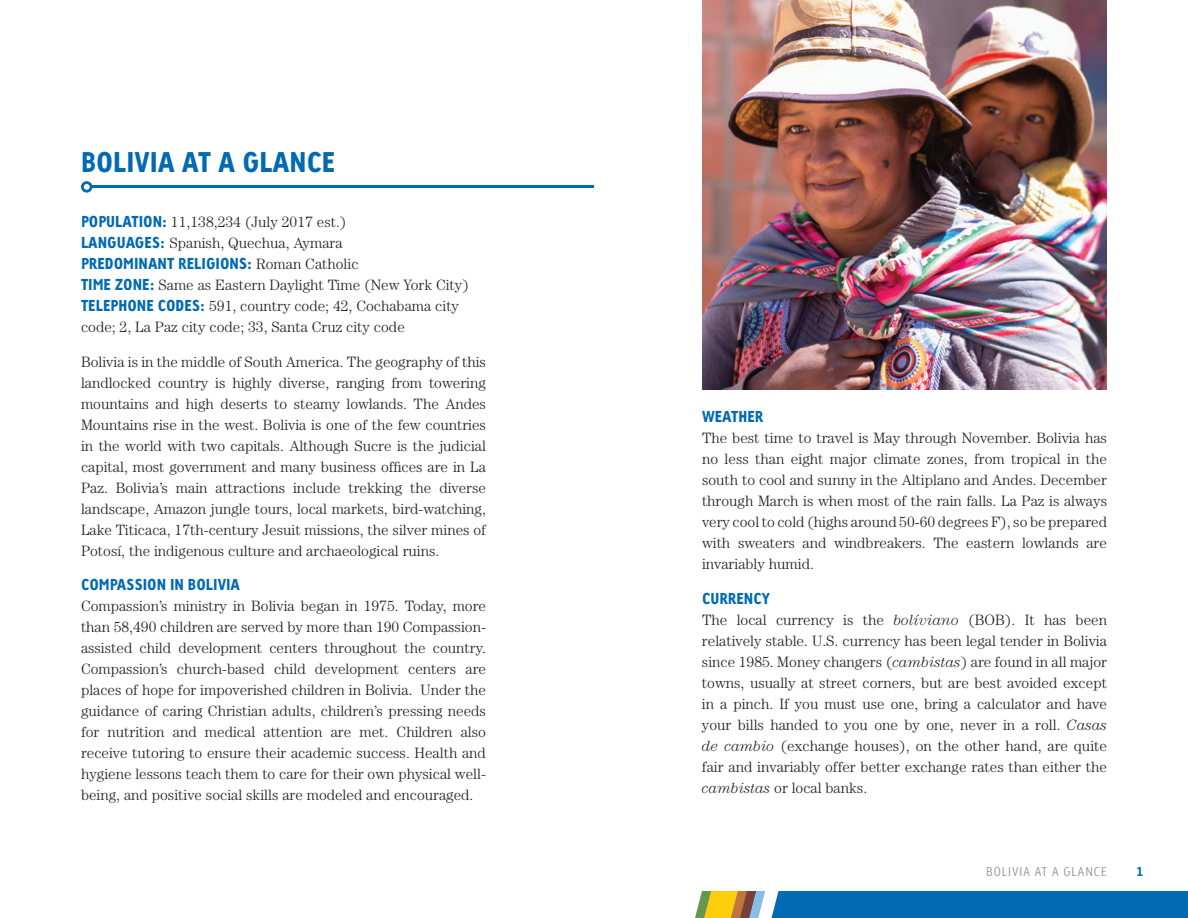
<style>
.page{position:relative;width:1188px;height:918px;background:#fff}
.page>*{position:absolute;margin:0;border:0;box-sizing:border-box;transform-origin:0 0}
.t1{font:27px "Linotype Tetria Black Tab";color:#006ab3}
.t2{font:300 15px/21px "Century";color:#231f20;text-align:justify}
.t3{font:15px "Linotype Tetria Black Tab";color:#006ab3}
.t4{font:12px "Linotype Tetria Light Tab";letter-spacing:.085em;color:#939598}
.t5{font:12px "Linotype Tetria Black Tab";color:#006ab3}
.s1{font-family:"Linotype Tetria Black Tab";font-weight:400;color:#006ab3}
.s2{font-family:"Century";font-weight:300;color:#231f20}
.s3{font-style:italic}
</style>
<div class="page">
<div style="left:702px;top:891px;width:486px;height:27px;background:#006ab3"></div>
<svg style="left:695px;top:891px;width:84px;height:27px;background:#bfb16d"></svg>
<hr style="left:87px;top:186px;width:507px;height:2px;background:#006ab3">
<svg style="left:81px;top:181px;width:11px;height:12px"></svg>
<svg style="left:84px;top:184px;width:6px;height:6px"></svg>
<img style="left:702px;top:0;width:405px;height:390px">
<p class="t1" style="left:81px;top:144px;width:256px">BOLIVIA AT A GLANCE</p>
<p class="t2" style="left:81px;top:211px;width:267px"><span class="s1">POPULATION:</span> 11,138,234 (July 2017 est.)</p>
<p class="t2" style="left:81px;top:232px;width:263px"><span class="s1">LANGUAGES:</span> Spanish, Quechua, Aymara</p>
<p class="t3" style="left:81px;top:254px;width:279px">PREDOMINANT RELIGIONS: <span class="s2">Roman Catholic</span></p>
<p class="t2" style="left:81px;top:274px;width:390px"><span class="s1">TIME ZONE:</span> Same as Eastern Daylight Time (New York City)</p>
<p class="t2" style="left:81px;top:295px;width:380px"><span class="s1">TELEPHONE CODES:</span> 591, country code; 42, Cochabama city code; 2, La Paz city code; 33, Santa Cruz city code</p>
<p class="t2" style="left:81px;top:351px;width:407px">Bolivia is in the middle of South America. The geography of this landlocked country is highly diverse, ranging from towering mountains and high deserts to steamy lowlands. The Andes Mountains rise in the west. Bolivia is one of the few countries in the world with two capitals. Although Sucre is the judicial capital, most government and many business offices are in La Paz. Bolivia’s main attractions include trekking the diverse landscape, Amazon jungle tours, local markets, bird-watching, Lake Titicaca, 17th-century Jesuit missions, the silver mines of Potosí, the indigenous culture and archaeological ruins.</p>
<p class="t3" style="left:81px;top:575px;width:161px">COMPASSION IN BOLIVIA</p>
<p class="t2" style="left:81px;top:595px;width:407px">Compassion’s ministry in Bolivia began in 1975. Today, more than 58,490 children are served by more than 190 Compassion&shy;assisted child development centers throughout the country.<br>Compassion’s church-based child development centers are places of hope for impoverished children in Bolivia. Under the guidance of caring Christian adults, children’s pressing needs for nutrition and medical attention are met. Children also receive tutoring to ensure their academic success. Health and hygiene lessons teach them to care for their own physical well&shy;being, and positive social skills are modeled and encouraged.</p>
<p class="t3" style="left:702px;top:407px;width:63px">WEATHER</p>
<p class="t2" style="left:702px;top:427px;width:407px">The best time to travel is May through November. Bolivia has no less than eight major climate zones, from tropical in the south to cool and sunny in the Altiplano and Andes. December through March is when most of the rain falls. La Paz is always very cool to cold (highs around 50-60 degrees F), so be prepared with sweaters and windbreakers. The eastern lowlands are invariably humid.</p>
<p class="t3" style="left:702px;top:588px;width:70px">CURRENCY</p>
<p class="t2" style="left:702px;top:609px;width:407px">The local currency is the <span class="s3">bolíviano</span> (BOB). It has been relatively stable. U.S. currency has been legal tender in Bolivia since 1985. Money changers (<span class="s3">cambistas</span>) are found in all major towns, usually at street corners, but are best avoided except in a pinch. If you must use one, bring a calculator and have your bills handed to you one by one, never in a roll. <span class="s3">Casas de cambio</span> (exchange houses), on the other hand, are quite fair and invariably offer better exchange rates than either the <span class="s3">cambistas</span> or local banks.</p>
<p class="t4" style="left:986px;top:864px;width:122px">BOLIVIA AT A GLANCE</p>
<p class="t5" style="left:1137px;top:864px;width:8px">1</p>
</div>
